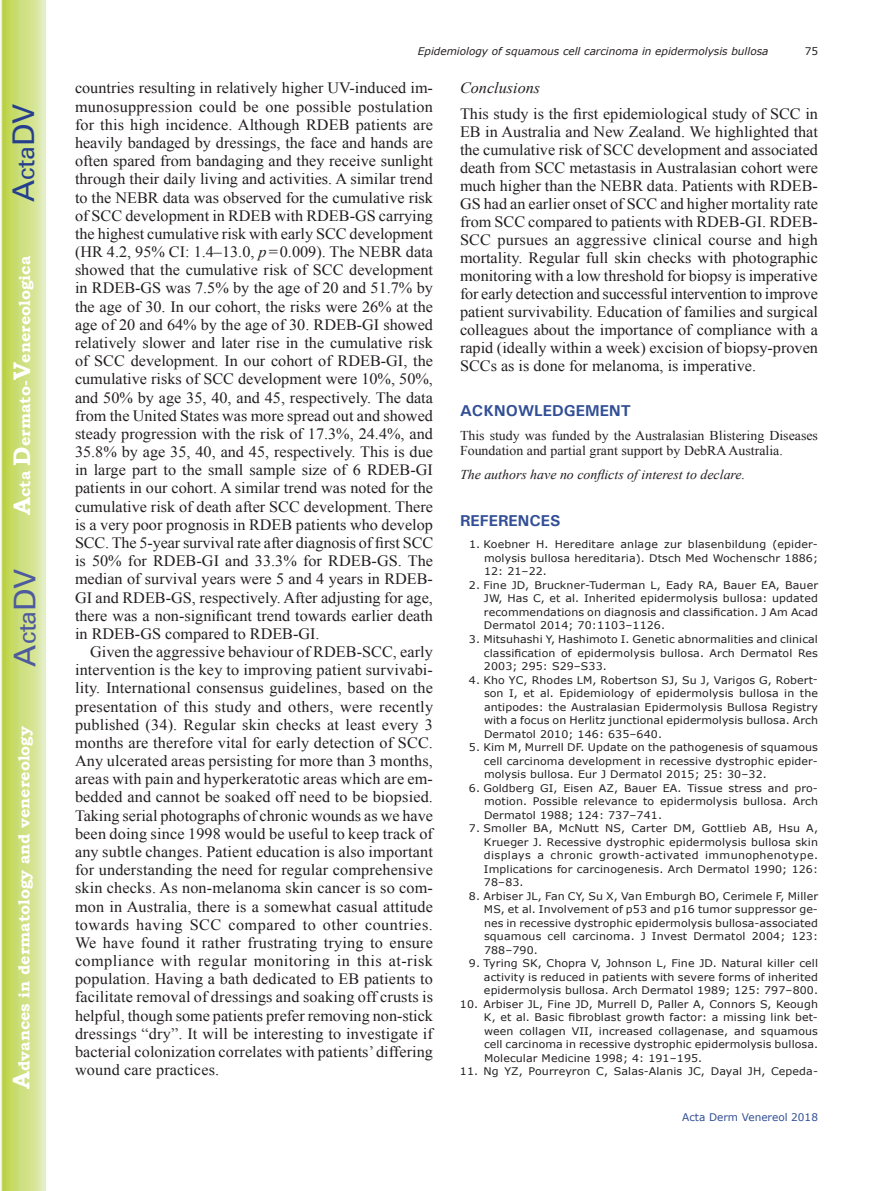
<style>
.page{position:relative;width:893px;height:1191px;background:#fff}
.page>*{position:absolute;margin:0;border:0;box-sizing:border-box;transform-origin:0 0}
.t1{font:30px "Univers";color:#4d5a9e}
.t2{font:30px "Univers";color:#253f8e}
.t3{font:15.75px/18.1px "Times New Roman";color:#231f20;text-align:justify}
.t4{font:700 15.75px "Bookman Old Style";color:#fff}
.t5{font:700 15.75px "Univers";color:#324f95}
.t6{font:italic 15.75px "Times New Roman";color:#231f20}
.t7{font:13.5px/15px "Times New Roman";color:#231f20}
.t8{font:italic 13.5px "Times New Roman";color:#231f20}
.t9{font:10.5px/13.5px "Verdana";letter-spacing:.01em;color:#231f20;text-align:justify;scale:1.05 1}
.t10{font:italic 10.5px "Verdana";color:#231f20}
.t11{font:10.5px "Verdana";color:#324f95}
.t12{font:10.5px "Verdana";letter-spacing:.01em;color:#231f20}
.s1{font-size:24px}
.s2{font-style:italic}
</style>
<div class="page">
<svg style="left:1px;top:0;width:45px;height:1191px;background:#cfe084"></svg>
<h1 class="t2" style="left:6px;top:202px;width:100px;rotate:-90deg">A<span class="s1">cta</span>DV</h1>
<p class="t4" style="left:15px;top:515px;width:260px;rotate:-90deg"><span class="s1">A</span>cta <span class="s1">D</span>ermato-<span class="s1">V</span>enereologica</p>
<h1 class="t1" style="left:7px;top:666px;width:100px;rotate:-90deg">A<span class="s1">cta</span>DV</h1>
<p class="t4" style="left:15px;top:1088px;width:364px;rotate:-90deg"><span class="s1">A</span>dvances in dermatology and venereology</p>
<p class="t10" style="left:418px;top:44px;width:352px">Epidemiology of squamous cell carcinoma in epidermolysis bullosa</p>
<p class="t12" style="left:805px;top:44px;width:15px">75</p>
<p class="t3" style="left:75px;top:79px;width:360px">countries resulting in relatively higher UV-induced im&shy;munosuppression could be one possible postulation for this high incidence. Although RDEB patients are heavily bandaged by dressings, the face and hands are often spared from bandaging and they receive sunlight through their daily living and activities. A similar trend to the NEBR data was observed for the cumulative risk of SCC development in RDEB with RDEB-GS carrying the highest cumulative risk with early SCC development (HR 4.2, 95% CI: 1.4–13.0, <span class="s2">p</span>=0.009). The NEBR data showed that the cumulative risk of SCC development in RDEB-GS was 7.5% by the age of 20 and 51.7% by the age of 30. In our cohort, the risks were 26% at the age of 20 and 64% by the age of 30. RDEB-GI showed relatively slower and later rise in the cumulative risk of SCC development. In our cohort of RDEB-GI, the cumulative risks of SCC development were 10%, 50%, and 50% by age 35, 40, and 45, respectively. The data from the United States was more spread out and showed steady progression with the risk of 17.3%, 24.4%, and 35.8% by age 35, 40, and 45, respectively. This is due in large part to the small sample size of 6 RDEB-GI patients in our cohort. A similar trend was noted for the cumulative risk of death after SCC development. There is a very poor prognosis in RDEB patients who develop SCC. The 5-year survival rate after diagnosis of first SCC is 50% for RDEB-GI and 33.3% for RDEB-GS. The median of survival years were 5 and 4 years in RDEB-GI and RDEB-GS, respectively. After adjusting for age, there was a non-significant trend towards earlier death in RDEB-GS compared to RDEB-GI.</p>
<p class="t3" style="left:75px;top:642px;width:360px;text-indent:15px">Given the aggressive behaviour of RDEB-SCC, early intervention is the key to improving patient survivabi&shy;lity. International consensus guidelines, based on the presentation of this study and others, were recently published (34). Regular skin checks at least every 3 months are therefore vital for early detection of SCC.<br>Any ulcerated areas persisting for more than 3 months, areas with pain and hyperkeratotic areas which are em&shy;bedded and cannot be soaked off need to be biopsied.<br>Taking serial photographs of chronic wounds as we have been doing since 1998 would be useful to keep track of any subtle changes. Patient education is also important for understanding the need for regular comprehensive skin checks. As non-melanoma skin cancer is so com&shy;mon in Australia, there is a somewhat casual attitude towards having SCC compared to other countries.<br>We have found it rather frustrating trying to ensure compliance with regular monitoring in this at-risk population. Having a bath dedicated to EB patients to facilitate removal of dressings and soaking off crusts is helpful, though some patients prefer removing non-stick dressings “dry”. It will be interesting to investigate if bacterial colonization correlates with patients’ differing wound care practices.</p>
<p class="t6" style="left:460px;top:77px;width:82px">Conclusions</p>
<p class="t3" style="left:460px;top:104px;width:360px">This study is the first epidemiological study of SCC in EB in Australia and New Zealand. We highlighted that the cumulative risk of SCC development and associated death from SCC metastasis in Australasian cohort were much higher than the NEBR data. Patients with RDEB-GS had an earlier onset of SCC and higher mortality rate from SCC compared to patients with RDEB-GI. RDEB-SCC pursues an aggressive clinical course and high mortality. Regular full skin checks with photographic monitoring with a low threshold for biopsy is imperative for early detection and successful intervention to improve patient survivability. Education of families and surgical colleagues about the importance of compliance with a rapid (ideally within a week) excision of biopsy-proven SCCs as is done for melanoma, is imperative.</p>
<p class="t5" style="left:460px;top:400px;width:172px">ACKNOWLEDGEMENT</p>
<p class="t7" style="left:460px;top:427px;width:359px">This study was funded by the Australasian Blistering Diseases<br>Foundation and partial grant support by DebRA Australia.</p>
<p class="t8" style="left:460px;top:465px;width:287px">The authors have no conflicts of interest to declare.</p>
<p class="t5" style="left:460px;top:510px;width:102px">REFERENCES</p>
<p class="t9" style="left:484px;top:538px;width:320px;text-indent:-15px">1. Koebner H. Hereditare anlage zur blasenbildung (epider&shy;molysis bullosa hereditaria). Dtsch Med Wochenschr 1886; 12: 21–22.</p>
<p class="t9" style="left:484px;top:578px;width:320px;text-indent:-15px">2. Fine JD, Bruckner-Tuderman L, Eady RA, Bauer EA, Bauer JW, Has C, et al. Inherited epidermolysis bullosa: updated recommendations on diagnosis and classification. J Am Acad Dermatol 2014; 70:1103–1126.</p>
<p class="t9" style="left:484px;top:632px;width:320px;text-indent:-15px">3. Mitsuhashi Y, Hashimoto I. Genetic abnormalities and clinical classification of epidermolysis bullosa. Arch Dermatol Res 2003; 295: S29–S33.</p>
<p class="t9" style="left:484px;top:673px;width:320px;text-indent:-15px">4. Kho YC, Rhodes LM, Robertson SJ, Su J, Varigos G, Robert&shy;son I, et al. Epidemiology of epidermolysis bullosa in the antipodes: the Australasian Epidermolysis Bullosa Registry with a focus on Herlitz junctional epidermolysis bullosa. Arch Dermatol 2010; 146: 635–640.</p>
<p class="t9" style="left:484px;top:740px;width:320px;text-indent:-15px">5. Kim M, Murrell DF. Update on the pathogenesis of squamous cell carcinoma development in recessive dystrophic epider&shy;molysis bullosa. Eur J Dermatol 2015; 25: 30–32.</p>
<p class="t9" style="left:484px;top:781px;width:320px;text-indent:-15px">6. Goldberg GI, Eisen AZ, Bauer EA. Tissue stress and pro&shy;motion. Possible relevance to epidermolysis bullosa. Arch Dermatol 1988; 124: 737–741.</p>
<p class="t9" style="left:484px;top:821px;width:320px;text-indent:-15px">7. Smoller BA, McNutt NS, Carter DM, Gottlieb AB, Hsu A, Krueger J. Recessive dystrophic epidermolysis bullosa skin displays a chronic growth-activated immunophenotype.<br>Implications for carcinogenesis. Arch Dermatol 1990; 126:<br>78–83.</p>
<p class="t9" style="left:484px;top:889px;width:320px;text-indent:-15px">8. Arbiser JL, Fan CY, Su X, Van Emburgh BO, Cerimele F, Miller MS, et al. Involvement of p53 and p16 tumor suppressor ge&shy;nes in recessive dystrophic epidermolysis bullosa-associated squamous cell carcinoma. J Invest Dermatol 2004; 123:<br>788–790.</p>
<p class="t9" style="left:484px;top:956px;width:320px;text-indent:-15px">9. Tyring SK, Chopra V, Johnson L, Fine JD. Natural killer cell activity is reduced in patients with severe forms of inherited epidermolysis bullosa. Arch Dermatol 1989; 125: 797–800.</p>
<p class="t9" style="left:484px;top:997px;width:320px;text-indent:-24px">10. Arbiser JL, Fine JD, Murrell D, Paller A, Connors S, Keough K, et al. Basic fibroblast growth factor: a missing link bet&shy;ween collagen VII, increased collagenase, and squamous cell carcinoma in recessive dystrophic epidermolysis bullosa.<br>Molecular Medicine 1998; 4: 191–195.</p>
<p class="t9" style="left:460px;top:1064px;width:342px">11. Ng YZ, Pourreyron C, Salas-Alanis JC, Dayal JH, Cepeda-</p>
<p class="t11" style="left:682px;top:1109px;width:137px">Acta Derm Venereol 2018</p>
</div>
